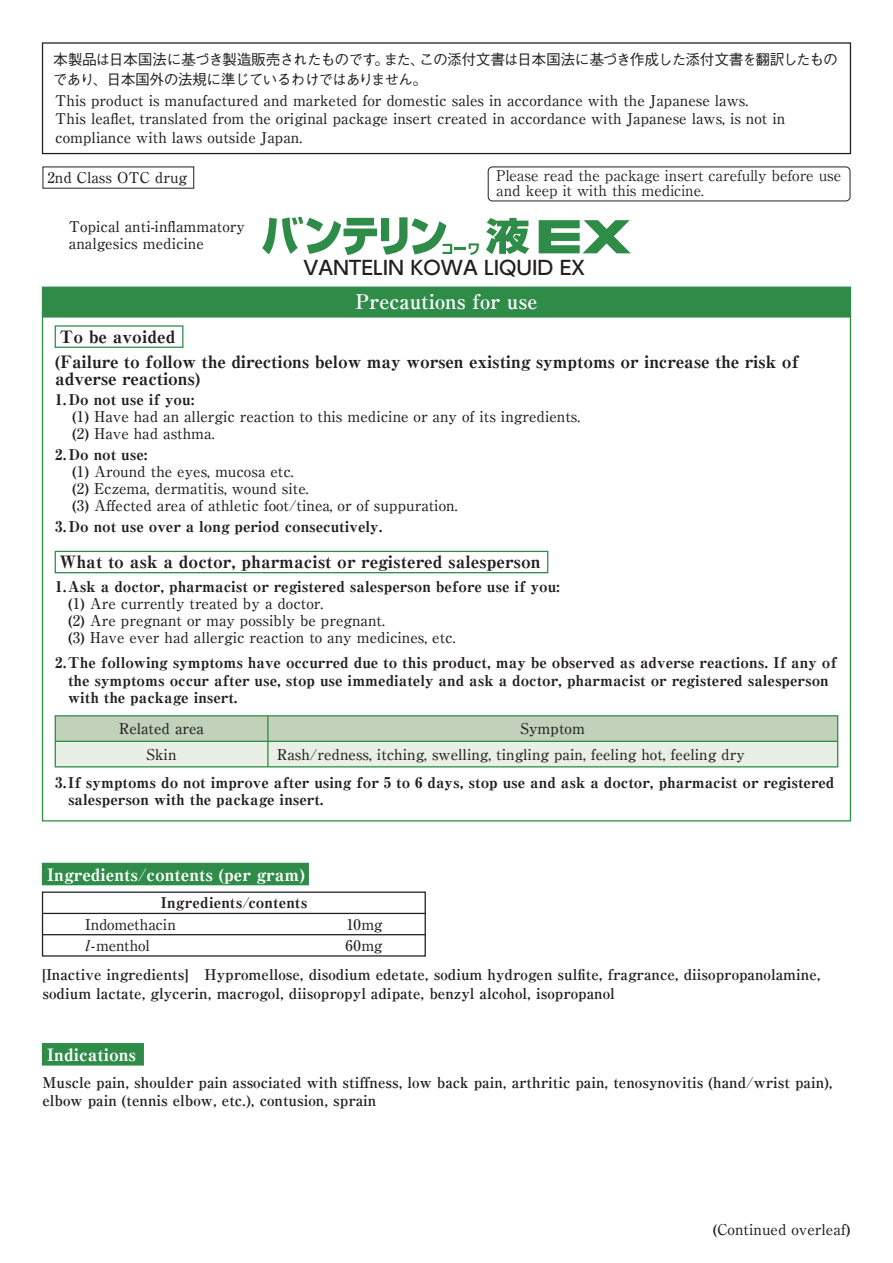
<style>
.page{position:relative;width:893px;height:1263px;background:#fff}
.page>*{position:absolute;margin:0;border:0;box-sizing:border-box;transform-origin:0 0}
.t1{font:700 20.25px "Ryumin Pr 6";color:#fff}
.t2{font:500 19.2px "UD Shin Go Pr 6";color:#231f20}
.t3{font:800 16.95px/25.5px "Ryumin Pr 6";letter-spacing:-.01em;color:#231f20}
.t4{font:800 16.95px "Ryumin Pr 6";color:#fff}
.t5{font:500 14.85px/17px "Ryumin Pr 6";color:#231f20}
.t6{font:800 14.85px/17px "Ryumin Pr 6";color:#231f20}
.t7{font:700 14.85px/18px "Ryumin Pr 6";color:#231f20}
.t8{font:500 14.85px/20.2px "Gothic BBB Pr 6";letter-spacing:-.065em;color:#231f20}
.t9{font:14.85px/14.9px "Ryumin Pr 6";color:#231f20}
</style>
<div class="page">
<div style="left:42px;top:287px;width:809px;height:31px;background:#2e8c48;border:1px solid #2e8c48"></div>
<div style="left:42px;top:42px;width:809px;height:112px;border:1px solid #231f20"></div>
<div style="left:488px;top:166px;width:362px;height:35px;border:1px solid #231f20;border-radius:4px"></div>
<div style="left:55px;top:551px;width:493px;height:22px;border:1px solid #2e8c48"></div>
<div style="left:55px;top:325px;width:128px;height:23px;border:1px solid #2e8c48"></div>
<div style="left:42px;top:863px;width:267px;height:22px;background:#2e8c48"></div>
<div style="left:42px;top:1043px;width:102px;height:22px;background:#2e8c48"></div>
<div style="left:55px;top:716px;width:783px;height:25px;background:#c1d1ba"></div>
<div style="left:55px;top:741px;width:783px;height:26px;background:#e8efe5"></div>
<div style="left:55px;top:715px;width:783px;height:52px;border:1px solid #2e8c48"></div>
<hr style="left:267px;top:716px;width:2px;height:51px;background:#2e8c48">
<hr style="left:55px;top:741px;width:783px;height:1px;background:#2e8c48">
<div style="left:42px;top:891px;width:384px;height:65px;border:1px solid #231f20"></div>
<hr style="left:43px;top:913px;width:382px;height:1px;background:#231f20">
<hr style="left:43px;top:934px;width:382px;height:1px;background:#231f20">
<svg style="left:262px;top:216px;width:217px;height:39px"></svg>
<svg style="left:539px;top:220px;width:92px;height:33px"></svg>
<svg style="left:486px;top:218px;width:43px;height:36px"></svg>
<p class="t8" style="left:53px;top:48px;width:786px">本製品は日本国法に基づき製造販売されたものです。また、この添付文書は日本国法に基づき作成した添付文書を翻訳したものであり、日本国外の法規に準じているわけではありません。</p>
<p class="t5" style="left:55px;top:91px;width:732px;line-height:18px">This product is manufactured and marketed for domestic sales in accordance with the Japanese laws.<br>This leaflet, translated from the original package insert created in accordance with Japanese laws, is not in compliance with laws outside Japan.</p>
<p class="t5" style="left:47px;top:168px;width:141px">2nd Class OTC drug</p>
<p class="t9" style="left:496px;top:168px;width:346px">Please read the package insert carefully before use and keep it with this medicine.</p>
<p class="t5" style="left:69px;top:218px;width:178px">Topical anti-inflammatory analgesics medicine</p>
<p class="t2" style="left:303px;top:252px;width:283px">VANTELIN KOWA LIQUID EX</p>
<h1 class="t1" style="left:355px;top:286px;width:184px">Precautions for use</h1>
<p class="t3" style="left:55px;top:323px;width:745px">To be avoided<br>(Failure to follow the directions below may worsen existing symptoms or increase the risk of</p>
<p class="t3" style="left:55px;top:366px;width:147px">adverse reactions)</p>
<p class="t6" style="left:55px;top:390px;width:141px">1. Do not use if you:</p>
<p class="t5" style="left:72px;top:407px;width:509px">(1) Have had an allergic reaction to this medicine or any of its ingredients. (2) Have had asthma.</p>
<p class="t6" style="left:55px;top:446px;width:94px">2. Do not use:</p>
<p class="t5" style="left:72px;top:462px;width:387px">(1) Around the eyes, mucosa etc.<br>(2) Eczema, dermatitis, wound site.<br>(3) Affected area of athletic foot/tinea, or of suppuration.</p>
<p class="t6" style="left:55px;top:518px;width:329px">3. Do not use over a long period consecutively.</p>
<p class="t3" style="left:60px;top:549px;width:483px">What to ask a doctor, pharmacist or registered salesperson</p>
<p class="t6" style="left:55px;top:577px;width:506px">1.Ask a doctor, pharmacist or registered salesperson before use if you:</p>
<p class="t5" style="left:68px;top:594px;width:389px">(1) Are currently treated by a doctor.<br>(2) Are pregnant or may possibly be pregnant.<br>(3) Have ever had allergic reaction to any medicines, etc.</p>
<p class="t6" style="left:68px;top:654px;width:770px;text-indent:-13px">2.The following symptoms have occurred due to this product, may be observed as adverse reactions. If any of the symptoms occur after use, stop use immediately and ask a doctor, pharmacist or registered salesperson with the package insert.</p>
<p class="t5" style="left:119px;top:719px;width:86px">Related area</p>
<p class="t5" style="left:521px;top:719px;width:66px">Symptom</p>
<p class="t5" style="left:147px;top:745px;width:32px">Skin</p>
<p class="t5" style="left:277px;top:745px;width:469px">Rash/redness, itching, swelling, tingling pain, feeling hot, feeling dry</p>
<p class="t6" style="left:68px;top:773px;width:768px;text-indent:-13px">3.If symptoms do not improve after using for 5 to 6 days, stop use and ask a doctor, pharmacist or registered salesperson with the package insert.</p>
<p class="t4" style="left:47px;top:861px;width:259px">Ingredients/contents (per gram)</p>
<p class="t6" style="left:160px;top:894px;width:148px">Ingredients/contents</p>
<p class="t5" style="left:85px;top:915px;width:92px">Indomethacin</p>
<p class="t5" style="left:347px;top:915px;width:37px">10mg</p>
<p class="t5" style="left:85px;top:936px;width:66px">l-menthol</p>
<p class="t5" style="left:346px;top:936px;width:38px">60mg</p>
<p class="t7" style="left:43px;top:965px;width:780px">[Inactive ingredients] Hypromellose, disodium edetate, sodium hydrogen sulfite, fragrance, diisopropanolamine, sodium lactate, glycerin, macrogol, diisopropyl adipate, benzyl alcohol, isopropanol</p>
<p class="t4" style="left:47px;top:1041px;width:91px">Indications</p>
<p class="t7" style="left:43px;top:1072px;width:792px">Muscle pain, shoulder pain associated with stiffness, low back pain, arthritic pain, tenosynovitis (hand/wrist pain), elbow pain (tennis elbow, etc.), contusion, sprain</p>
<p class="t5" style="left:713px;top:1220px;width:139px">(Continued overleaf)</p>
</div>
